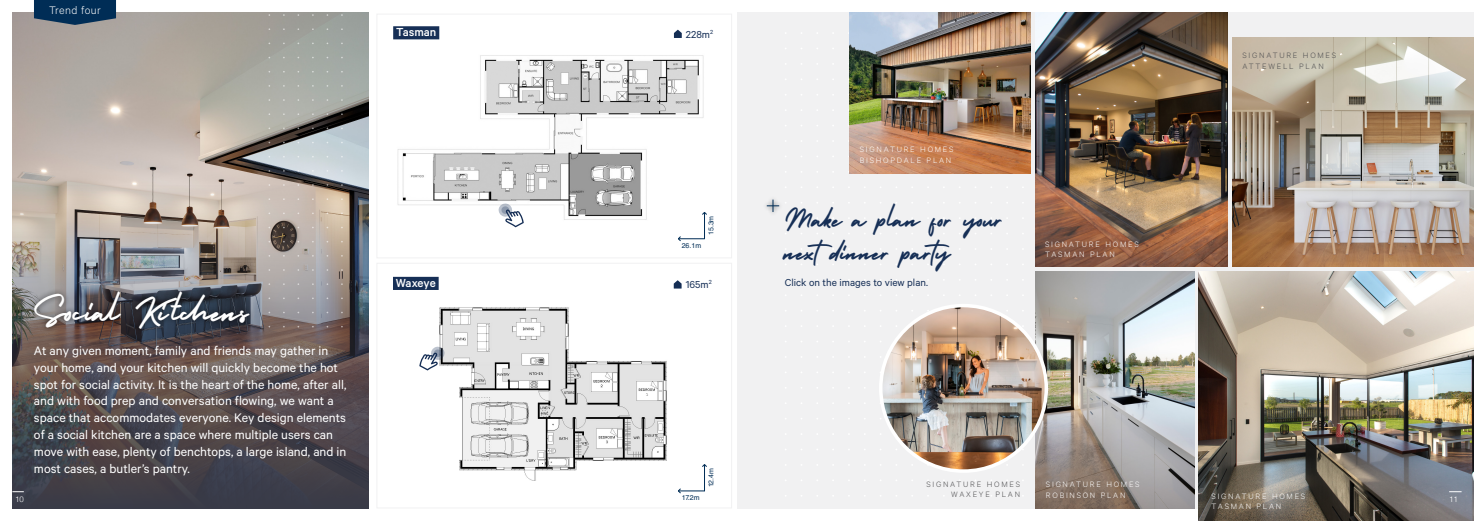
<style>
.page{position:relative;width:1474px;height:521px;background:#fff}
.page>*{position:absolute;margin:0;border:0;box-sizing:border-box;transform-origin:0 0}
.t1{font:39.2px "Holiday";color:#fff}
.t2{font:30.62px/33.2px "Holiday";color:#162f56}
.Body_11_5_Reg{font:14px/16.8px "Calibre";color:#fff}
.Paragraph_Style_2{font:500 13.12px "Calibre";letter-spacing:-.005em;color:#fff}
.t3{font:300 12.25px "Calibre";letter-spacing:.03em;color:#fff}
.t4{font:11.38px "Calibre";color:#162f56}
.t5{font:300 8.75px "Calibre";letter-spacing:.2em;color:#fff}
.t6{font:300 8.75px "Calibre";letter-spacing:.2em;color:#4d4d4f}
.Page_Number_W{font:300 7.88px "Helvetica";color:#fff}
.t7{font:7px "Helvetica LT Std";letter-spacing:.005em;color:#002d56}
</style>
<div class="page">
<div style="left:737px;top:12px;width:736px;height:496px;background:#f1f1f2"></div>
<img style="left:1232px;top:38px;width:241px;height:229px">
<img style="left:1198px;top:272px;width:275px;height:249px">
<img style="left:850px;top:12px;width:180px;height:162px">
<img style="left:1035px;top:12px;width:192px;height:255px">
<img style="left:1035px;top:272px;width:158px;height:236px">
<img style="left:880px;top:306px;width:166px;height:165px;border-radius:83px">
<div style="left:879px;top:304px;width:169px;height:169px;border:4px solid #fff;border-radius:50%"></div>
<img style="left:396px;top:26px;width:308px;height:202px">
<div style="left:376px;top:14px;width:356px;height:244px;border:1px solid #f1f1f2"></div>
<img style="left:393px;top:276px;width:289px;height:205px">
<div style="left:376px;top:263px;width:356px;height:245px;border:1px solid #f1f1f2"></div>
<svg style="left:674px;top:30px;width:7px;height:8px"></svg>
<svg style="left:498px;top:203px;width:26px;height:24px"></svg>
<svg style="left:419px;top:346px;width:26px;height:24px"></svg>
<img style="left:12px;top:12px;width:356px;height:173px">
<img style="left:12px;top:185px;width:356px;height:323px">
<svg style="left:1449px;top:491px;width:12px;height:1px"></svg>
<svg style="left:12px;top:491px;width:12px;height:1px"></svg>
<div style="left:29px;top:286px;width:226px;height:49px;background:#000;opacity:.66"></div>
<svg style="left:34px;top:0;width:82px;height:25px;background:#163c5f"></svg>
<svg style="left:677px;top:211px;width:30px;height:31px"></svg>
<svg style="left:677px;top:463px;width:30px;height:31px"></svg>
<div style="left:393px;top:26px;width:46px;height:13px;background:#162f56"></div>
<svg style="left:673px;top:280px;width:8px;height:8px"></svg>
<div style="left:393px;top:277px;width:45px;height:13px;background:#162f56"></div>
<svg style="left:766px;top:200px;width:20px;height:19px"></svg>
<p class="t3" style="left:49px;top:3px;width:53px">Trend four</p>
<p class="t1" style="left:33px;top:286px;width:217px">Social Kilchens</p>
<p class="t1" style="left:169px;top:278px;width:15px">-</p>
<p class="Paragraph_Style_2" style="left:396px;top:25px;width:42px">Tasman</p>
<p class="Paragraph_Style_2" style="left:396px;top:275px;width:41px">Waxeye</p>
<p class="t4" style="left:686px;top:27px;width:29px">228m<sup>2</sup></p>
<p class="t7" style="left:707px;top:235px;width:21px;rotate:-90deg">15.3m</p>
<p class="t7" style="left:681px;top:241px;width:21px">26.1m</p>
<p class="t4" style="left:685px;top:278px;width:27px">165m<sup>2</sup></p>
<p class="t5" style="left:859px;top:145px;width:95px">SIGNATURE HOMES</p>
<p class="t5" style="left:859px;top:155px;width:93px">BISHOPDALE PLAN</p>
<p class="t2" style="left:784px;top:202px;width:220px">Make a plan for your nextdinner party</p>
<p class="t4" style="left:784px;top:276px;width:145px">Click on the images to view plan.</p>
<p class="t5" style="left:1045px;top:239px;width:95px">SIGNATURE HOMES</p>
<p class="t5" style="left:1045px;top:249px;width:71px">TASMAN PLAN</p>
<p class="t6" style="left:1242px;top:51px;width:95px">SIGNATURE HOMES</p>
<p class="t6" style="left:1242px;top:61px;width:83px">ATTEWELL PLAN</p>
<p class="Body_11_5_Reg" style="left:34px;top:342px;width:314px">At any given moment, family and friends may gather in your home, and your kitchen will quickly become the hot spot for social activity. It is the heart of the home, after all, and with food prep and conversation flowing, we want a space that accommodates everyone. Key design elements of a social kitchen are a space where multiple users can move with ease, plenty of benchtops, a large island, and in most cases, a butler’s pantry.</p>
<p class="t7" style="left:707px;top:487px;width:21px;rotate:-90deg">12.4m</p>
<p class="t6" style="left:926px;top:479px;width:95px">SIGNATURE HOMES</p>
<p class="t6" style="left:951px;top:489px;width:70px">WAXEYE PLAN</p>
<p class="t5" style="left:1046px;top:479px;width:95px">SIGNATURE HOMES</p>
<p class="t5" style="left:1046px;top:490px;width:81px">ROBINSON PLAN</p>
<p class="t5" style="left:1211px;top:491px;width:95px">SIGNATURE HOMES</p>
<p class="t5" style="left:1211px;top:501px;width:71px">TASMAN PLAN</p>
<p class="t7" style="left:681px;top:493px;width:19px">17.2m</p>
<p class="Page_Number_W" style="left:15px;top:492px;width:10px">10</p>
<p class="Page_Number_W" style="left:1449px;top:492px;width:10px">11</p>
</div>
